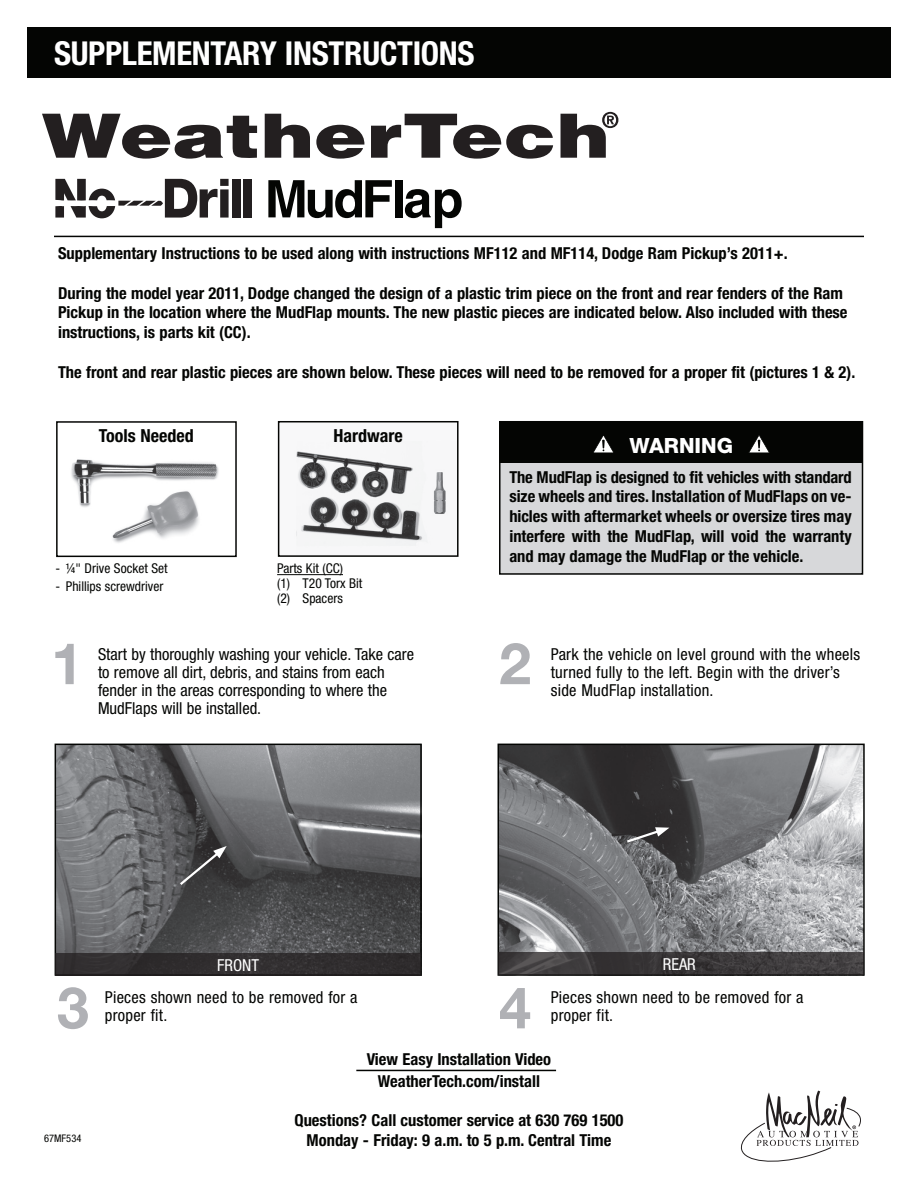
<style>
.page{position:relative;width:918px;height:1188px;background:#fff}
.page>*{position:absolute;margin:0;border:0;box-sizing:border-box;transform-origin:0 0}
.t1{font:700 57.6px "Helvetica Neue";color:#b0b1b5}
.t2{font:700 51.9px "Helvetica LT Std";letter-spacing:-.05em;color:#040503}
.t3{font:700 condensed 33px "Helvetica Neue";letter-spacing:-.01em;color:#fff}
.t4{font:800 21px "Helvetica Neue";color:#fff}
.t5{font:700 condensed 18px "Helvetica Neue";color:#040503}
.t6{font:700 condensed 16.5px/19.8px "Helvetica Neue";color:#040503;text-align:center}
.t7{font:condensed 16.5px/18px "Helvetica Neue";letter-spacing:.015em;color:#040503}
.t8{font:condensed 16.5px "Helvetica Neue";color:#fff}
.t9{font:condensed 13.5px "Helvetica Neue";color:#040503}
.t10{font:condensed 10.5px "Helvetica Neue";color:#040503}
</style>
<div class="page">
<svg style="left:740px;top:1091px;width:121px;height:71px"></svg>
<hr style="left:356px;top:1070px;width:200px;height:1px;background:#040503">
<div style="left:27px;top:27px;width:864px;height:51px;background:#040503"></div>
<div style="left:232px;top:179px;width:8px;height:39px;background:#231f20"></div>
<div style="left:244px;top:179px;width:8px;height:39px;background:#231f20"></div>
<svg style="left:55px;top:179px;width:174px;height:39px"></svg>
<hr style="left:54px;top:236px;width:810px;height:1px;background:#040503">
<img style="left:501px;top:747px;width:361px;height:205px">
<div style="left:498px;top:744px;width:367px;height:232px;border:2px solid #040503"></div>
<svg style="left:498px;top:952px;width:366px;height:23px;background:#3c3a3b"></svg>
<svg style="left:625px;top:827px;width:44px;height:17px"></svg>
<svg style="left:42px;top:114px;width:215px;height:45px"></svg>
<svg style="left:265px;top:114px;width:45px;height:44px"></svg>
<svg style="left:316px;top:125px;width:49px;height:34px"></svg>
<svg style="left:371px;top:114px;width:182px;height:45px"></svg>
<svg style="left:561px;top:112px;width:57px;height:46px"></svg>
<img style="left:71px;top:459px;width:148px;height:84px">
<div style="left:56px;top:421px;width:181px;height:136px;border:2px solid #040503"></div>
<img style="left:296px;top:441px;width:150px;height:105px">
<div style="left:278px;top:421px;width:181px;height:136px;border:2px solid #040503"></div>
<hr style="left:277px;top:574px;width:66px;height:1px;background:#040503">
<div style="left:500px;top:422px;width:362px;height:152px;background:#d7d8da"></div>
<div style="left:499px;top:421px;width:364px;height:154px;border:2px solid #040503"></div>
<div style="left:500px;top:422px;width:362px;height:41px;background:#040503"></div>
<svg style="left:749px;top:435px;width:21px;height:18px"></svg>
<svg style="left:593px;top:435px;width:21px;height:18px"></svg>
<img style="left:58px;top:747px;width:361px;height:206px">
<div style="left:55px;top:744px;width:367px;height:232px;border:2px solid #040503"></div>
<svg style="left:178px;top:846px;width:49px;height:41px;background:#4d4c4e"></svg>
<div style="left:55px;top:953px;width:366px;height:23px;background:#312e2f"></div>
<p class="t3" style="left:54px;top:33px;width:422px">SUPPLEMENTARY INSTRUCTIONS</p>
<p class="t2" style="left:265px;top:167px;width:200px">MudFlap</p>
<p class="t6" style="left:58px;top:243px;width:731px">Supplementary Instructions to be used along with instructions MF112 and MF114, Dodge Ram Pickup’s 2011+.</p>
<p class="t6" style="left:58px;top:283px;width:791px;text-align:left">During the model year 2011, Dodge changed the design of a plastic trim piece on the front and rear fenders of the Ram<br>Pickup in the location where the MudFlap mounts. The new plastic pieces are indicated below. Also included with these instructions, is parts kit (CC).</p>
<p class="t6" style="left:58px;top:362px;width:799px">The front and rear plastic pieces are shown below. These pieces will need to be removed for a proper fit (pictures 1 &amp; 2).</p>
<p class="t5" style="left:99px;top:425px;width:96px">Tools Needed</p>
<p class="t5" style="left:334px;top:425px;width:71px">Hardware</p>
<p class="t9" style="left:55px;top:561px;width:114px">- ¼" Drive Socket Set</p>
<p class="t9" style="left:55px;top:579px;width:110px">- Phillips screwdriver</p>
<p class="t9" style="left:277px;top:561px;width:67px">Parts Kit (CC)</p>
<p class="t9" style="left:277px;top:576px;width:87px">(1) T20 Torx Bit</p>
<p class="t9" style="left:277px;top:591px;width:67px">(2) Spacers</p>
<p class="t4" style="left:630px;top:433px;width:105px">WARNING</p>
<p class="t6" style="left:509px;top:467px;width:344px;text-align:justify">The MudFlap is designed to fit vehicles with standard size wheels and tires. Installation of MudFlaps on ve&shy;hicles with aftermarket wheels or oversize tires may interfere with the MudFlap, will void the warranty and may damage the MudFlap or the vehicle.</p>
<p class="t1" style="left:51px;top:628px;width:34px">1</p>
<p class="t1" style="left:499px;top:628px;width:34px">2</p>
<p class="t7" style="left:98px;top:645px;width:317px">Start by thoroughly washing your vehicle. Take care to remove all dirt, debris, and stains from each fender in the areas corresponding to where the MudFlaps will be installed.</p>
<p class="t7" style="left:551px;top:645px;width:311px">Park the vehicle on level ground with the wheels turned fully to the left. Begin with the driver’s side MudFlap installation.</p>
<p class="t8" style="left:217px;top:955px;width:43px">FRONT</p>
<p class="t8" style="left:663px;top:955px;width:35px">REAR</p>
<p class="t1" style="left:57px;top:972px;width:34px">3</p>
<p class="t1" style="left:499px;top:972px;width:34px">4</p>
<p class="t7" style="left:105px;top:988px;width:254px">Pieces shown need to be removed for a proper fit.</p>
<p class="t7" style="left:551px;top:988px;width:254px">Pieces shown need to be removed for a proper fit.</p>
<p class="t10" style="left:44px;top:1132px;width:39px">67MF534</p>
<p class="t6" style="left:367px;top:1047px;width:186px;line-height:22.5px">View Easy Installation Video<br>WeatherTech.com/install</p>
<p class="t6" style="left:295px;top:1110px;width:330px">Questions? Call customer service at 630 769 1500<br>Monday - Friday: 9 a.m. to 5 p.m. Central Time</p>
</div>
